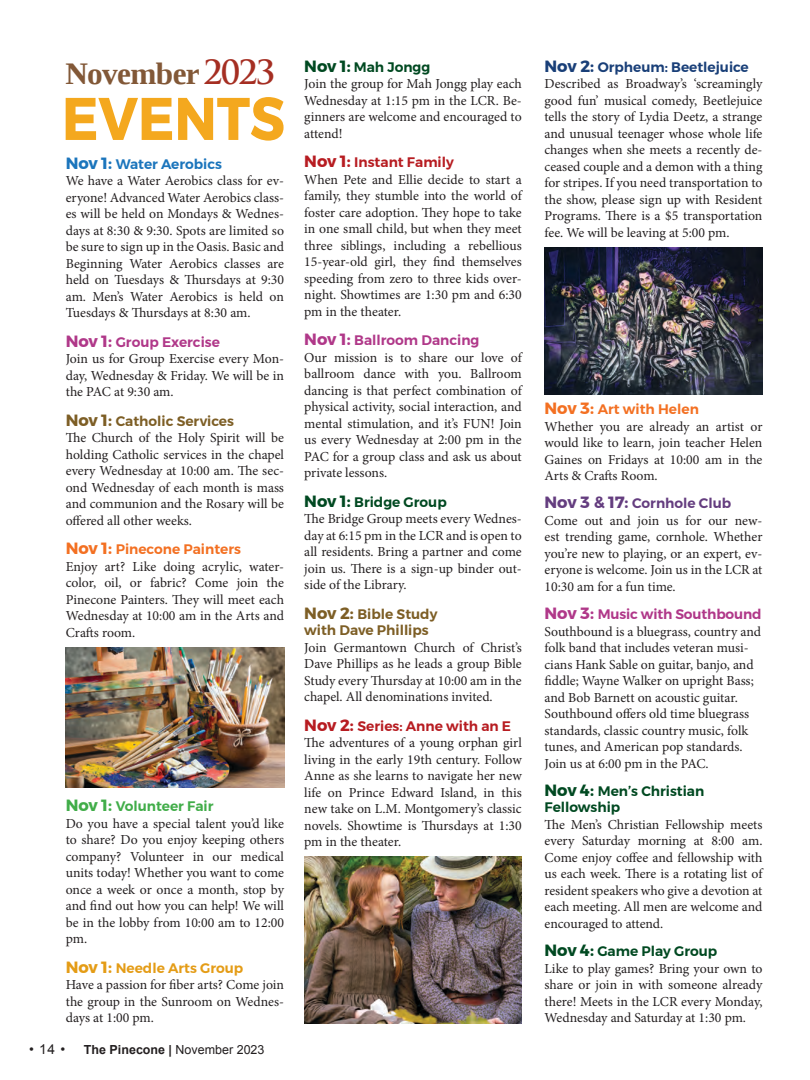
<style>
.page{position:relative;width:810px;height:1080px;background:#fff}
.page>*{position:absolute;margin:0;border:0;box-sizing:border-box;transform-origin:0 0}
.t1{font:700 60px "Montserrat";color:#f4a81e;scale:.9 1}
.t2{font:700 31.25px "Liberation Serif";letter-spacing:-.02em;color:#825837}
.t3{font:13.75px/16.5px "Minion Pro";letter-spacing:-.005em;color:#231f20;text-align:justify}
.t4{font:600 13.75px "Montserrat";color:#004921}
.t5{font:600 13.75px "Montserrat";color:#b03889}
.t6{font:600 13.75px "Montserrat";color:#7d5e25}
.t7{font:600 13.75px "Montserrat";color:#b71c21}
.t8{font:600 13.75px "Montserrat";color:#f37022}
.t9{font:600 13.75px "Montserrat";color:#193f78}
.t10{font:600 13.75px "Montserrat";color:#e49c16}
.t11{font:600 13.75px "Montserrat";color:#643d7f}
.t12{font:600 13.75px "Montserrat";color:#1b75bc}
.t13{font:600 13.75px "Montserrat";color:#41ad49}
.t14{font:13.75px "Arial";color:#231f20}
.t15{font:12.5px "Arial";color:#231f20}
.s1{font-family:"Trajan Pro";font-size:32.5px;color:#a52e22}
.s2{font-weight:700;font-size:16.25px}
.s3{font-weight:700}
.s4{font-weight:700;font-style:italic}
</style>
<div class="page">
<img style="left:65px;top:647px;width:219px;height:141px">
<img style="left:304px;top:857px;width:218px;height:167px">
<img style="left:545px;top:248px;width:217px;height:146px">
<p class="t2" style="left:65px;top:52px;width:211px">November<span class="s1">2023</span></p>
<p class="t1" style="left:62px;top:71px;width:249px">EVENTS</p>
<p class="t12" style="left:66px;top:153px;width:158px"><span class="s2">Nov 1:</span> Water Aerobics</p>
<p class="t3" style="left:66px;top:173px;width:220px">We have a Water Aerobics class for ev&shy;eryone! Advanced Water Aerobics class&shy;es will be held on Mondays &amp; Wednes&shy;days at 8:30 &amp; 9:30. Spots are limited so be sure to sign up in the Oasis. Basic and Beginning Water Aerobics classes are held on Tuesdays &amp; Thursdays at 9:30 am. Men’s Water Aerobics is held on Tuesdays &amp; Thursdays at 8:30 am.</p>
<p class="t5" style="left:66px;top:331px;width:156px"><span class="s2">Nov 1:</span> Group Exercise</p>
<p class="t3" style="left:66px;top:351px;width:220px">Join us for Group Exercise every Mon&shy;day, Wednesday &amp; Friday. We will be in the PAC at 9:30 am.</p>
<p class="t6" style="left:66px;top:410px;width:170px"><span class="s2">Nov 1:</span> Catholic Services</p>
<p class="t3" style="left:66px;top:430px;width:220px">The Church of the Holy Spirit will be holding Catholic services in the chapel every Wednesday at 10:00 am. The sec&shy;ond Wednesday of each month is mass and communion and the Rosary will be offered all other weeks.</p>
<p class="t8" style="left:66px;top:538px;width:177px"><span class="s2">Nov 1:</span> Pinecone Painters</p>
<p class="t3" style="left:66px;top:558px;width:220px">Enjoy art? Like doing acrylic, water&shy;color, oil, or fabric? Come join the Pinecone Painters. They will meet each Wednesday at 10:00 am in the Arts and Crafts room.</p>
<p class="t13" style="left:66px;top:795px;width:149px"><span class="s2">Nov 1:</span> Volunteer Fair</p>
<p class="t3" style="left:66px;top:815px;width:220px">Do you have a special talent you’d like to share? Do you enjoy keeping others company? Volunteer in our medical units today! Whether you want to come once a week or once a month, stop by and find out how you can help! We will be in the lobby from 10:00 am to 12:00 pm.</p>
<p class="t10" style="left:66px;top:957px;width:179px"><span class="s2">Nov 1:</span> Needle Arts Group</p>
<p class="t3" style="left:66px;top:977px;width:220px">Have a passion for fiber arts? Come join the group in the Sunroom on Wednes&shy;days at 1:00 pm.</p>
<p class="t14" style="left:29px;top:1040px;width:37px">• 14 •</p>
<p class="t15" style="left:84px;top:1041px;width:182px"><span class="s3">The Pinecone</span> <span class="s4">|</span> November 2023</p>
<p class="t4" style="left:304px;top:56px;width:128px"><span class="s2">Nov 1:</span> Mah Jongg</p>
<p class="t3" style="left:304px;top:76px;width:219px">Join the group for Mah Jongg play each Wednesday at 1:15 pm in the LCR. Be&shy;ginners are welcome and encouraged to attend!</p>
<p class="t7" style="left:304px;top:152px;width:151px"><span class="s2">Nov 1:</span> Instant Family</p>
<p class="t3" style="left:304px;top:171px;width:219px">When Pete and Ellie decide to start a family, they stumble into the world of foster care adoption. They hope to take in one small child, but when they meet three siblings, including a rebellious 15-year-old girl, they find themselves speeding from zero to three kids over&shy;night. Showtimes are 1:30 pm and 6:30 pm in the theater.</p>
<p class="t5" style="left:304px;top:330px;width:177px"><span class="s2">Nov 1:</span> Ballroom Dancing</p>
<p class="t3" style="left:304px;top:349px;width:219px">Our mission is to share our love of ballroom dance with you. Ballroom dancing is that perfect combination of physical activity, social interaction, and mental stimulation, and it’s FUN! Join us every Wednesday at 2:00 pm in the PAC for a group class and ask us about private lessons.</p>
<p class="t4" style="left:304px;top:491px;width:144px"><span class="s2">Nov 1:</span> Bridge Group</p>
<p class="t3" style="left:304px;top:511px;width:219px">The Bridge Group meets every Wednes&shy;day at 6:15 pm in the LCR and is open to all residents. Bring a partner and come join us. There is a sign-up binder out&shy;side of the Library.</p>
<p class="t6" style="left:304px;top:603px;width:135px"><span class="s2">Nov 2:</span> Bible Study</p>
<p class="t6" style="left:304px;top:620px;width:126px">with Dave Phillips</p>
<p class="t3" style="left:304px;top:639px;width:219px">Join Germantown Church of Christ’s Dave Phillips as he leads a group Bible Study every Thursday at 10:00 am in the chapel. All denominations invited.</p>
<p class="t7" style="left:304px;top:715px;width:208px"><span class="s2">Nov 2:</span> Series: Anne with an E</p>
<p class="t3" style="left:304px;top:735px;width:219px">The adventures of a young orphan girl living in the early 19th century. Follow Anne as she learns to navigate her new life on Prince Edward Island, in this new take on L.M. Montgomery’s classic novels. Showtime is Thursdays at 1:30 pm in the theater.</p>
<p class="t9" style="left:545px;top:56px;width:206px"><span class="s2">Nov 2:</span> Orpheum: Beetlejuice</p>
<p class="t3" style="left:545px;top:76px;width:219px">Described as Broadway’s ‘screamingly good fun’ musical comedy, Beetlejuice tells the story of Lydia Deetz, a strange and unusual teenager whose whole life changes when she meets a recently de&shy;ceased couple and a demon with a thing for stripes. If you need transportation to the show, please sign up with Resident Programs. There is a $5 transportation fee. We will be leaving at 5:00 pm.</p>
<p class="t8" style="left:545px;top:398px;width:156px"><span class="s2">Nov 3:</span> Art with Helen</p>
<p class="t3" style="left:545px;top:418px;width:219px">Whether you are already an artist or would like to learn, join teacher Helen Gaines on Fridays at 10:00 am in the Arts &amp; Crafts Room.</p>
<p class="t11" style="left:545px;top:493px;width:188px"><span class="s2">Nov 3 &amp; 17:</span> Cornhole Club</p>
<p class="t3" style="left:545px;top:512px;width:219px">Come out and join us for our new&shy;est trending game, cornhole. Whether you’re new to playing, or an expert, ev&shy;eryone is welcome. Join us in the LCR at 10:30 am for a fun time.</p>
<p class="t5" style="left:545px;top:603px;width:219px"><span class="s2">Nov 3:</span> Music with Southbound</p>
<p class="t3" style="left:545px;top:623px;width:218px;text-align:left">Southbound is a bluegrass, country and folk band that includes veteran musi&shy;cians Hank Sable on guitar, banjo, and fiddle; Wayne Walker on upright Bass; and Bob Barnett on acoustic guitar.<br>Southbound offers old time bluegrass standards, classic country music, folk tunes, and American pop standards.<br>Join us at 6:00 pm in the PAC.</p>
<p class="t4" style="left:545px;top:780px;width:161px"><span class="s2">Nov 4:</span> Men’s Christian</p>
<p class="t4" style="left:545px;top:797px;width:77px">Fellowship</p>
<p class="t3" style="left:545px;top:816px;width:219px">The Men’s Christian Fellowship meets every Saturday morning at 8:00 am.<br>Come enjoy coffee and fellowship with us each week. There is a rotating list of resident speakers who give a devotion at each meeting. All men are welcome and encouraged to attend.</p>
<p class="t4" style="left:545px;top:940px;width:174px"><span class="s2">Nov 4:</span> Game Play Group</p>
<p class="t3" style="left:545px;top:960px;width:219px">Like to play games? Bring your own to share or join in with someone already there! Meets in the LCR every Monday, Wednesday and Saturday at 1:30 pm.</p>
</div>
